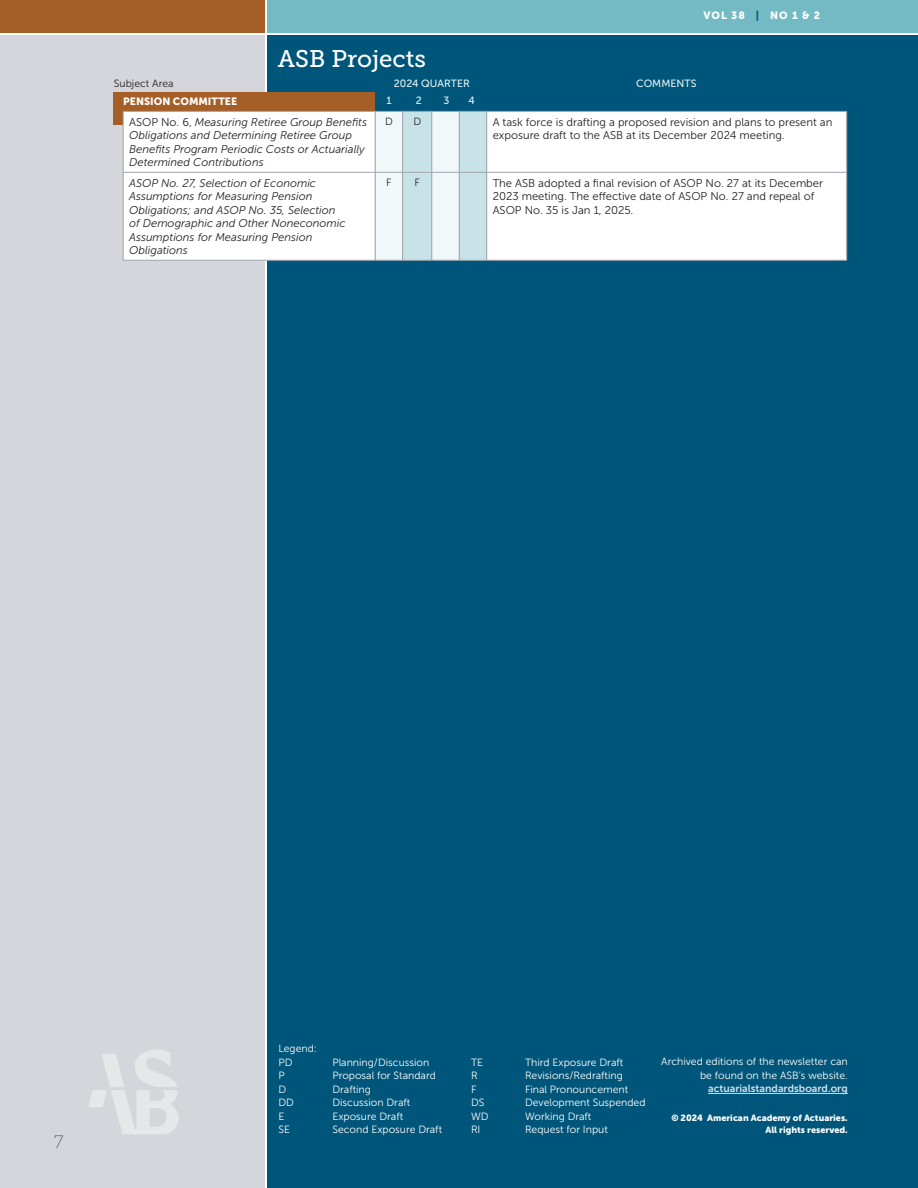
<style>
.page{position:relative;width:918px;height:1188px;background:#fff}
.page>*{position:absolute;margin:0;border:0;box-sizing:border-box;transform-origin:0 0}
.Big_Heads{font:24px "Museo Slab 500";color:#fff}
.Big_Heads-2{font:18px "Museo Slab 100";color:#57607d}
.committee_subject{font:italic 11.25px/13.5px "Museo Sans 300";color:#231f20}
.comments{font:11.25px/13.5px "Museo Sans 300";color:#231f20}
.basic_copy{font:10.5px/13.5px "Museo Sans 300";color:#fff;text-align:right}
.comments-2{font:10.5px "Museo Sans 700";color:#d3dfec}
.program_area{font:10.5px "Museo Sans 900";color:#fff}
.basic_copy-2{font:10.5px "Museo Sans 500";color:#e3f1f3}
.basic_copy-3{font:10.5px "Museo Sans 300";color:#231f20}
.quarter_code{font:10.5px "Museo Sans 300";color:#231f20}
.program_area-2{font:9px/12px "Museo Sans 900";color:#fff;text-align:right}
.s1{color:#00567a}
.s2{font-style:normal}
</style>
<div class="page">
<div style="left:267px;top:35px;width:651px;height:1153px;background:#00567a"></div>
<div style="left:0;top:35px;width:265px;height:1153px;background:#d5d6db"></div>
<img style="left:89px;top:1050px;width:90px;height:84px">
<hr style="left:708px;top:1093px;width:140px;height:1px;background:#d3dfec">
<div style="left:267px;top:0;width:651px;height:32px;background:#73bac4"></div>
<div style="left:0;top:0;width:265px;height:32px;background:#a55e26"></div>
<div style="left:114px;top:93px;width:261px;height:32px;background:#a55e26"></div>
<div style="left:124px;top:112px;width:722px;height:148px;background:#fff"></div>
<hr style="left:123px;top:111px;width:252px;height:1px;background:#a2a5ae">
<hr style="left:123px;top:112px;width:1px;height:60px;background:#a2a5ae">
<hr style="left:487px;top:111px;width:360px;height:1px;background:#a2a5ae">
<hr style="left:846px;top:112px;width:1px;height:60px;background:#a2a5ae">
<hr style="left:123px;top:172px;width:1px;height:88px;background:#a2a5ae">
<hr style="left:846px;top:172px;width:1px;height:88px;background:#a2a5ae">
<hr style="left:123px;top:172px;width:252px;height:1px;background:#a2a5ae">
<hr style="left:487px;top:172px;width:360px;height:1px;background:#a2a5ae">
<hr style="left:123px;top:260px;width:252px;height:1px;background:#a2a5ae">
<svg style="left:375px;top:111px;width:112px;height:150px;background:#d4e4e8"></svg>
<hr style="left:487px;top:260px;width:360px;height:1px;background:#a2a5ae">
<p class="program_area" style="left:704px;top:10px;width:118px">VOL 38 <span class="s1">|</span> NO 1 &amp; 2</p>
<p class="Big_Heads" style="left:278px;top:46px;width:150px">ASB Projects</p>
<p class="basic_copy-2" style="left:394px;top:78px;width:78px">2024 QUARTER</p>
<p class="basic_copy-2" style="left:387px;top:95px;width:7px">1</p>
<p class="basic_copy-2" style="left:416px;top:95px;width:8px">2</p>
<p class="basic_copy-2" style="left:444px;top:95px;width:7px">3</p>
<p class="basic_copy-2" style="left:468px;top:95px;width:8px">4</p>
<p class="basic_copy-3" style="left:114px;top:78px;width:61px">Subject Area</p>
<p class="basic_copy-2" style="left:636px;top:78px;width:62px">COMMENTS</p>
<p class="program_area" style="left:123px;top:96px;width:116px">PENSION COMMITTEE</p>
<p class="committee_subject" style="left:129px;top:115px;width:239px"><span class="s2">ASOP No. 6,</span> Measuring Retiree Group Benefits Obligations and Determining Retiree Group Benefits Program Periodic Costs or Actuarially Determined Contributions</p>
<p class="quarter_code" style="left:385px;top:116px;width:9px">D</p>
<p class="quarter_code" style="left:413px;top:116px;width:9px">D</p>
<p class="comments" style="left:493px;top:115px;width:341px">A task force is drafting a proposed revision and plans to present an exposure draft to the ASB at its December 2024 meeting.</p>
<p class="committee_subject" style="left:129px;top:176px;width:218px">ASOP No. 27, Selection of Economic<br>Assumptions for Measuring Pension<br>Obligations; and ASOP No. 35, Selection of Demographic and Other Noneconomic<br>Assumptions for Measuring Pension<br>Obligations</p>
<p class="quarter_code" style="left:386px;top:177px;width:7px">F</p>
<p class="quarter_code" style="left:415px;top:177px;width:7px">F</p>
<p class="comments" style="left:493px;top:176px;width:332px">The ASB adopted a final revision of ASOP No. 27 at its December<br>2023 meeting. The effective date of ASOP No. 27 and repeal of<br>ASOP No. 35 is Jan 1, 2025.</p>
<p class="Big_Heads-2" style="left:54px;top:1132px;width:11px">7</p>
<p class="basic_copy" style="left:278px;top:1042px;width:40px">Legend:</p>
<p class="basic_copy" style="left:278px;top:1056px;width:16px">PD</p>
<p class="basic_copy" style="left:332px;top:1056px;width:98px">Planning/Discussion</p>
<p class="basic_copy" style="left:278px;top:1069px;width:8px">P</p>
<p class="basic_copy" style="left:332px;top:1069px;width:105px">Proposal for Standard</p>
<p class="basic_copy" style="left:278px;top:1083px;width:9px">D</p>
<p class="basic_copy" style="left:332px;top:1083px;width:40px">Drafting</p>
<p class="basic_copy" style="left:278px;top:1096px;width:17px">DD</p>
<p class="basic_copy" style="left:332px;top:1096px;width:79px">Discussion Draft</p>
<p class="basic_copy" style="left:278px;top:1110px;width:7px">E</p>
<p class="basic_copy" style="left:332px;top:1110px;width:72px">Exposure Draft</p>
<p class="basic_copy" style="left:278px;top:1123px;width:13px">SE</p>
<p class="basic_copy" style="left:332px;top:1123px;width:111px">Second Exposure Draft</p>
<p class="basic_copy" style="left:471px;top:1056px;width:14px">TE</p>
<p class="basic_copy" style="left:525px;top:1056px;width:100px">Third Exposure Draft</p>
<p class="basic_copy" style="left:471px;top:1069px;width:8px">R</p>
<p class="basic_copy" style="left:525px;top:1069px;width:99px">Revisions/Redrafting</p>
<p class="basic_copy" style="left:471px;top:1083px;width:7px">F</p>
<p class="basic_copy" style="left:525px;top:1083px;width:105px">Final Pronouncement</p>
<p class="basic_copy" style="left:471px;top:1096px;width:15px">DS</p>
<p class="basic_copy" style="left:525px;top:1096px;width:122px">Development Suspended</p>
<p class="basic_copy" style="left:471px;top:1110px;width:19px">WD</p>
<p class="basic_copy" style="left:525px;top:1110px;width:68px">Working Draft</p>
<p class="basic_copy" style="left:471px;top:1123px;width:11px">RI</p>
<p class="basic_copy" style="left:525px;top:1123px;width:84px">Request for Input</p>
<p class="basic_copy" style="left:661px;top:1055px;width:188px">Archived editions of the newsletter can be found on the ASB’s website.</p>
<p class="comments-2" style="left:708px;top:1083px;width:141px">actuarialstandardsboard.org</p>
<p class="program_area-2" style="left:671px;top:1112px;width:178px">© 2024 American Academy of Actuaries.<br>All rights reserved.</p>
</div>
